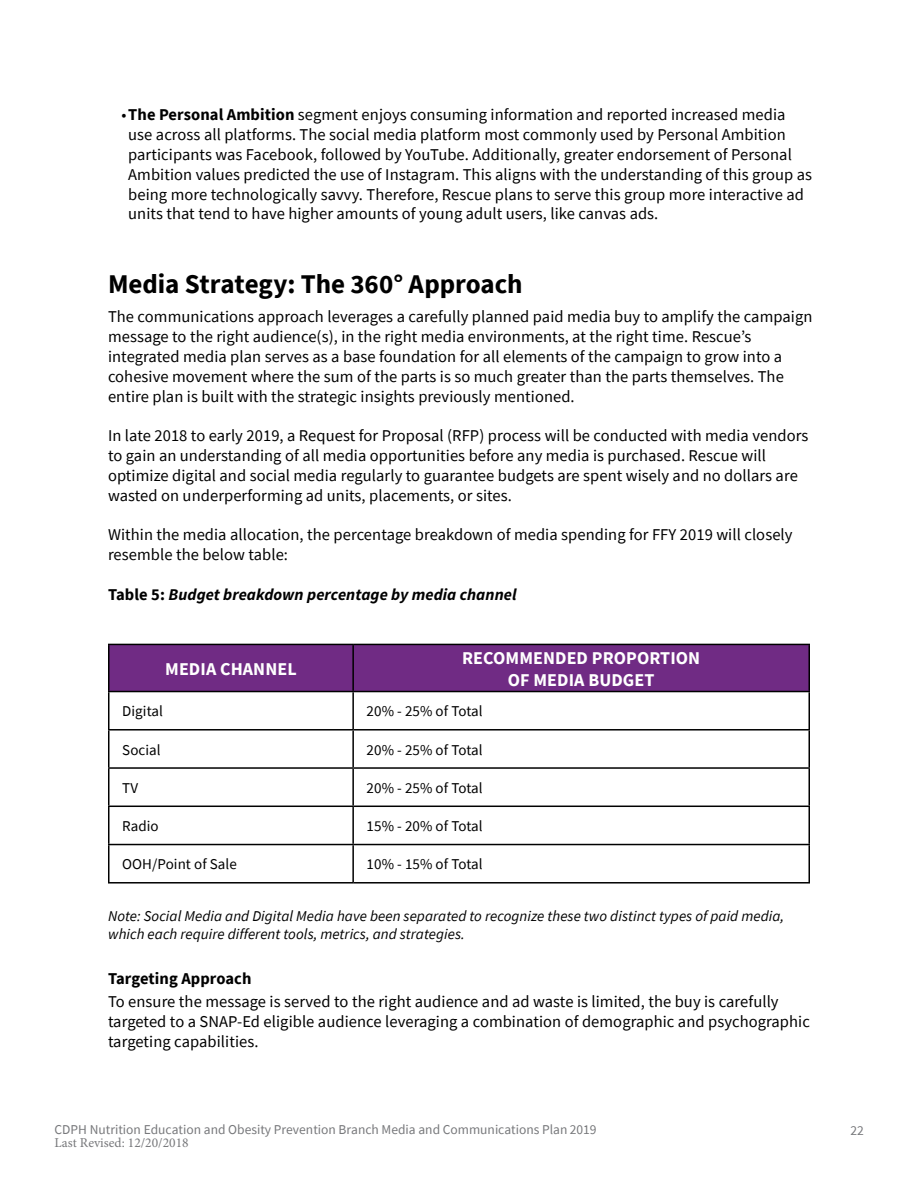
<style>
.page{position:relative;width:918px;height:1188px;background:#fff}
.page>*{position:absolute;margin:0;border:0;box-sizing:border-box;transform-origin:0 0}
.t1{font:700 27px "Source Sans Pro";letter-spacing:-.005em;color:#000}
.t2{font:700 18px/21.6px "Source Sans Pro";letter-spacing:.005em;color:#fff;text-align:center}
.t3{font:16.5px/19.8px "Source Sans Pro";letter-spacing:.005em;color:#000}
.t4{font:italic 700 16.5px "Source Sans Pro";letter-spacing:.005em;color:#000}
.t5{font:700 16.5px "Source Sans Pro";letter-spacing:.005em;color:#000}
.t6{font:italic 15px/18px "Source Sans Pro";letter-spacing:.005em;color:#000}
.t7{font:15px "Source Sans Pro";letter-spacing:.005em;color:#000}
.t8{font:13.5px "Source Sans Pro";color:#77787b}
.t9{font:13.5px "Minion Pro";color:#77787b}
.s1{font-weight:700}
.s2{font-style:normal}
</style>
<div class="page">
<div style="left:109px;top:644px;width:244px;height:48px;background:#702b84"></div>
<div style="left:353px;top:644px;width:456px;height:48px;background:#702b84"></div>
<hr style="left:108px;top:692px;width:2px;height:37px;background:#000">
<hr style="left:352px;top:692px;width:2px;height:37px;background:#000">
<hr style="left:808px;top:692px;width:2px;height:37px;background:#000">
<hr style="left:108px;top:729px;width:245px;height:2px;background:#000">
<hr style="left:108px;top:731px;width:2px;height:36px;background:#000">
<hr style="left:353px;top:729px;width:457px;height:2px;background:#000">
<hr style="left:352px;top:731px;width:2px;height:36px;background:#000">
<hr style="left:808px;top:731px;width:2px;height:36px;background:#000">
<hr style="left:108px;top:767px;width:245px;height:2px;background:#000">
<hr style="left:108px;top:769px;width:2px;height:37px;background:#000">
<hr style="left:353px;top:767px;width:457px;height:2px;background:#000">
<hr style="left:352px;top:769px;width:2px;height:37px;background:#000">
<hr style="left:808px;top:769px;width:2px;height:37px;background:#000">
<hr style="left:108px;top:806px;width:245px;height:1px;background:#000">
<hr style="left:108px;top:807px;width:2px;height:37px;background:#000">
<hr style="left:353px;top:806px;width:457px;height:1px;background:#000">
<hr style="left:352px;top:807px;width:2px;height:37px;background:#000">
<hr style="left:808px;top:807px;width:2px;height:37px;background:#000">
<hr style="left:108px;top:844px;width:245px;height:1px;background:#000">
<hr style="left:108px;top:845px;width:2px;height:37px;background:#000">
<hr style="left:353px;top:844px;width:457px;height:1px;background:#000">
<hr style="left:352px;top:845px;width:2px;height:37px;background:#000">
<hr style="left:808px;top:845px;width:2px;height:37px;background:#000">
<hr style="left:108px;top:882px;width:245px;height:2px;background:#000">
<hr style="left:353px;top:882px;width:457px;height:2px;background:#000">
<hr style="left:108px;top:644px;width:245px;height:1px;background:#000">
<hr style="left:108px;top:645px;width:2px;height:46px;background:#000">
<hr style="left:108px;top:691px;width:245px;height:1px;background:#000">
<hr style="left:353px;top:644px;width:457px;height:1px;background:#000">
<hr style="left:352px;top:645px;width:2px;height:46px;background:#000">
<hr style="left:808px;top:645px;width:2px;height:46px;background:#000">
<hr style="left:353px;top:691px;width:457px;height:1px;background:#000">
<p class="t3" style="left:128px;top:105px;width:685px;text-indent:-7px">•<span class="s1">The Personal Ambition</span> segment enjoys consuming information and reported increased media use across all platforms. The social media platform most commonly used by Personal Ambition participants was Facebook, followed by YouTube. Additionally, greater endorsement of Personal Ambition values predicted the use of Instagram. This aligns with the understanding of this group as being more technologically savvy. Therefore, Rescue plans to serve this group more interactive ad units that tend to have higher amounts of young adult users, like canvas ads.</p>
<h1 class="t1" style="left:108px;top:266px;width:416px">Media Strategy: The 360° Approach</h1>
<p class="t3" style="left:108px;top:307px;width:706px">The communications approach leverages a carefully planned paid media buy to amplify the campaign message to the right audience(s), in the right media environments, at the right time. Rescue’s integrated media plan serves as a base foundation for all elements of the campaign to grow into a cohesive movement where the sum of the parts is so much greater than the parts themselves. The entire plan is built with the strategic insights previously mentioned.</p>
<p class="t3" style="left:108px;top:426px;width:702px">In late 2018 to early 2019, a Request for Proposal (RFP) process will be conducted with media vendors to gain an understanding of all media opportunities before any media is purchased. Rescue will optimize digital and social media regularly to guarantee budgets are spent wisely and no dollars are wasted on underperforming ad units, placements, or sites.</p>
<p class="t3" style="left:108px;top:525px;width:686px">Within the media allocation, the percentage breakdown of media spending for FFY 2019 will closely resemble the below table:</p>
<p class="t4" style="left:108px;top:584px;width:410px"><span class="s2">Table 5:</span> Budget breakdown percentage by media channel</p>
<p class="t2" style="left:165px;top:658px;width:133px">MEDIA CHANNEL</p>
<p class="t2" style="left:462px;top:647px;width:240px">RECOMMENDED PROPORTION<br>OF MEDIA BUDGET</p>
<p class="t7" style="left:122px;top:702px;width:42px">Digital</p>
<p class="t7" style="left:367px;top:702px;width:118px">20% - 25% of Total</p>
<p class="t7" style="left:122px;top:740px;width:40px">Social</p>
<p class="t7" style="left:367px;top:740px;width:118px">20% - 25% of Total</p>
<p class="t7" style="left:122px;top:778px;width:17px">TV</p>
<p class="t7" style="left:367px;top:778px;width:118px">20% - 25% of Total</p>
<p class="t7" style="left:122px;top:817px;width:38px">Radio</p>
<p class="t7" style="left:367px;top:817px;width:118px">15% - 20% of Total</p>
<p class="t7" style="left:122px;top:855px;width:116px">OOH/Point of Sale</p>
<p class="t7" style="left:367px;top:855px;width:118px">10% - 15% of Total</p>
<p class="t6" style="left:108px;top:906px;width:678px">Note: Social Media and Digital Media have been separated to recognize these two distinct types of paid media, which each require different tools, metrics, and strategies.</p>
<p class="t5" style="left:108px;top:967px;width:145px">Targeting Approach</p>
<p class="t3" style="left:108px;top:992px;width:703px">To ensure the message is served to the right audience and ad waste is limited, the buy is carefully targeted to a SNAP-Ed eligible audience leveraging a combination of demographic and psychographic targeting capabilities.</p>
<p class="t8" style="left:55px;top:1121px;width:544px">CDPH Nutrition Education and Obesity Prevention Branch Media and Communications Plan 2019</p>
<p class="t9" style="left:55px;top:1134px;width:136px">Last Revised: 12/20/2018</p>
<p class="t8" style="left:851px;top:1121px;width:15px">22</p>
</div>
